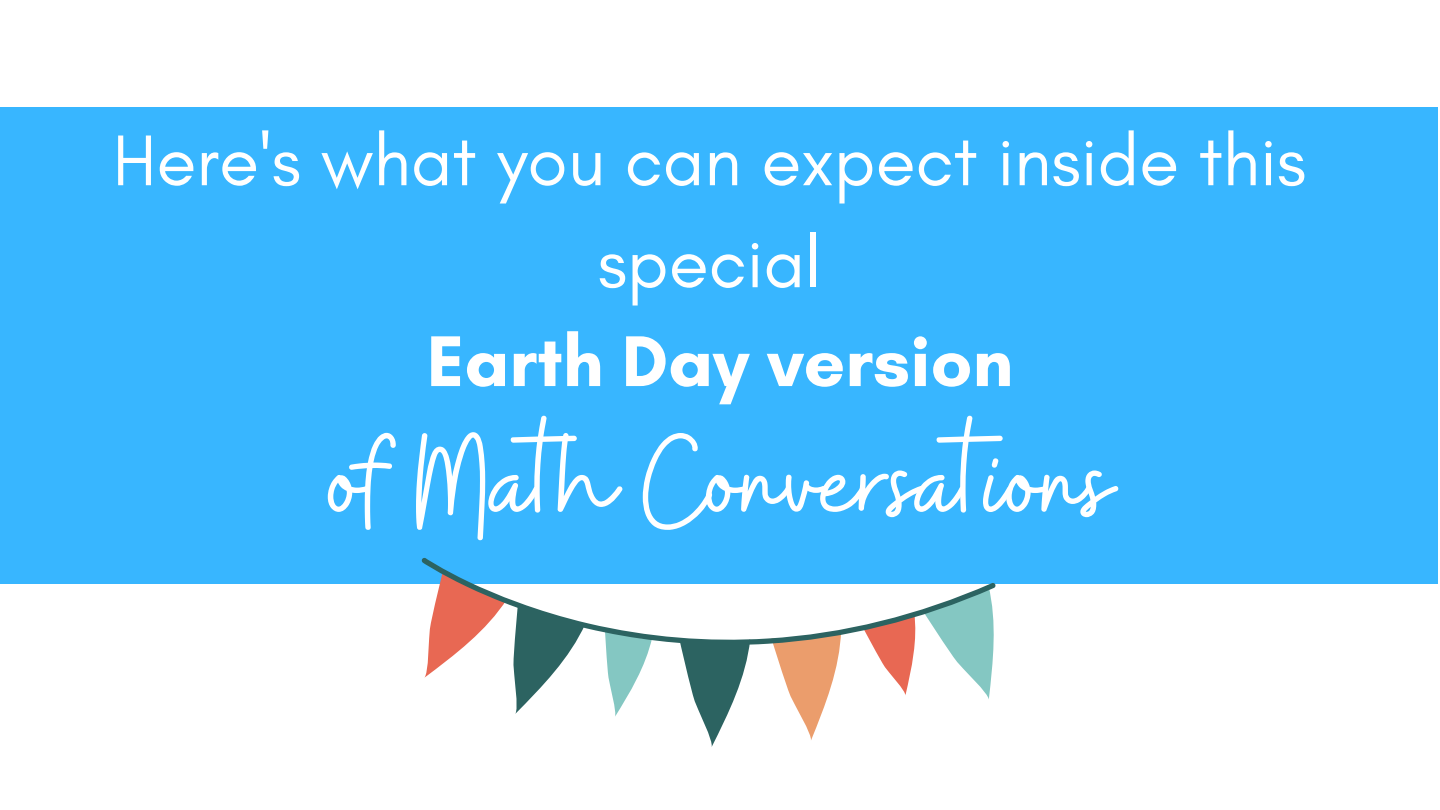
<style>
.page{position:relative;width:1440px;height:810px;background:#fff}
.page>*{position:absolute;margin:0;border:0;box-sizing:border-box;transform-origin:0 0}
.t1{font:134.9px "Buffalo";color:#fff}
.t2{font:73.1px/102px "Glacial Indifference";color:#fff;text-align:center}
.t3{font:700 73.1px "Glacial Indifference";color:#fff}
</style>
<div class="page">
<div style="left:0;top:107px;width:1438px;height:477px;background:#38b6ff"></div>
<svg style="left:424px;top:645px;width:42px;height:33px"></svg>
<svg style="left:513px;top:645px;width:61px;height:69px"></svg>
<svg style="left:605px;top:645px;width:46px;height:72px"></svg>
<svg style="left:680px;top:645px;width:70px;height:102px"></svg>
<svg style="left:773px;top:645px;width:67px;height:95px"></svg>
<svg style="left:872px;top:645px;width:122px;height:54px"></svg>
<svg style="left:421px;top:558px;width:575px;height:87px"></svg>
<p class="t2" style="left:113px;top:109px;width:1195px">Here's what you can expect inside this special</p>
<p class="t3" style="left:427px;top:317px;width:588px">Earth Day version</p>
<h1 class="t1" style="left:328px;top:395px;width:786px">of Math Conversations</h1>
</div>
